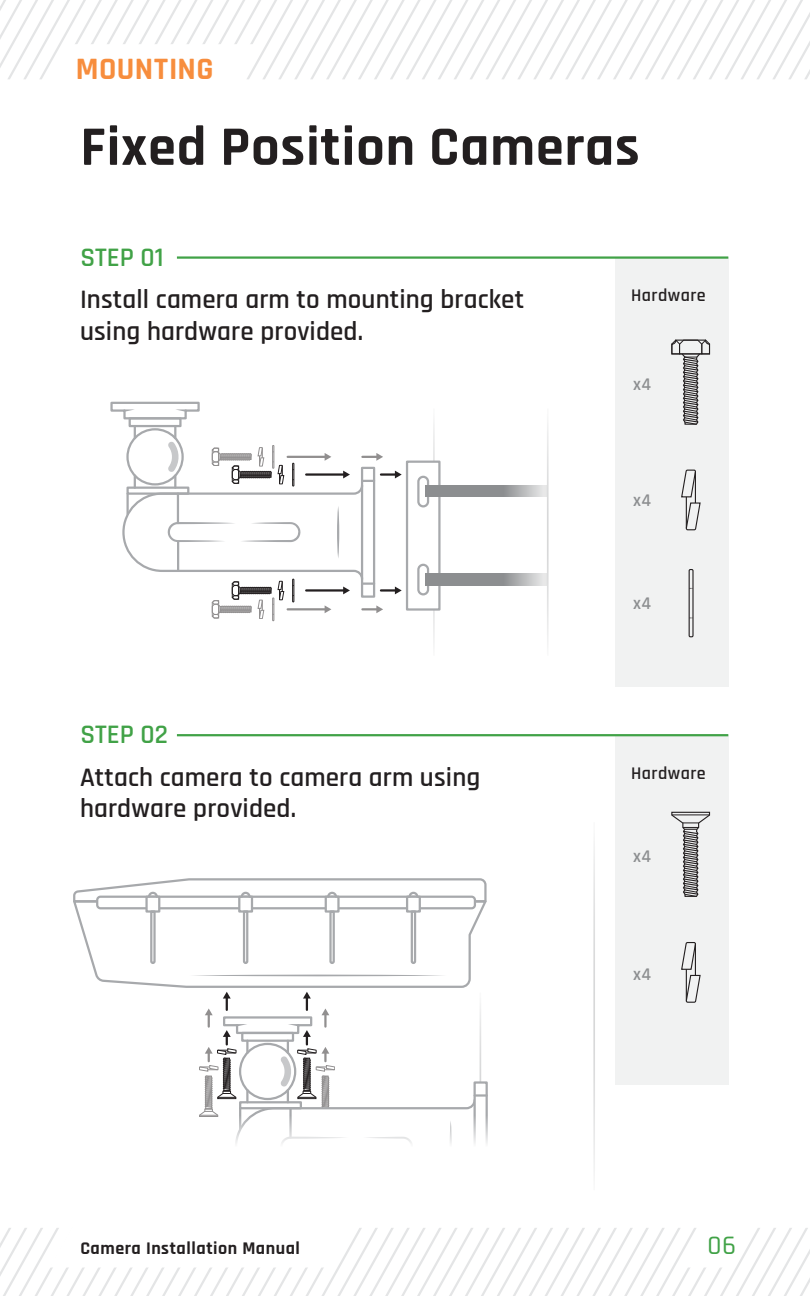
<style>
.page{position:relative;width:810px;height:1296px;background:#fff}
.page>*{position:absolute;margin:0;border:0;box-sizing:border-box;transform-origin:0 0}
.t1{font:700 56.25px "Rajdhani";letter-spacing:.015em;color:#231f20}
.t2{font:700 31.5px "Rajdhani";letter-spacing:.01em;color:#f78d3d}
.t3{font:600 27px/31.5px "Rajdhani";letter-spacing:.005em;color:#231f20}
.t4{font:600 27px "Rajdhani";color:#41a247}
.t5{font:500 27px "Rajdhani";color:#41a247}
.t6{font:700 18px "Rajdhani";letter-spacing:.03em;color:#231f20}
.t7{font:600 18px "Rajdhani";letter-spacing:.025em;color:#231f20}
.t8{font:600 18px "Rajdhani";letter-spacing:.025em;color:#8c8e90}
</style>
<div class="page">
<svg style="left:0;top:0;width:810px;height:79px"></svg>
<div style="left:615px;top:258px;width:113px;height:429px;background:#f1f2f2"></div>
<div style="left:615px;top:735px;width:113px;height:350px;background:#f1f2f2"></div>
<hr style="left:381px;top:473px;width:15px;height:3px;background:#231f20">
<svg style="left:395px;top:471px;width:7px;height:7px"></svg>
<svg style="left:0;top:1228px;width:810px;height:68px"></svg>
<div style="left:406px;top:461px;width:35px;height:150px;background:#fff;border:2px solid #a7a9ac"></div>
<div style="left:417px;top:476px;width:12px;height:31px;border:2px solid #a7a9ac;border-radius:5px"></div>
<div style="left:417px;top:564px;width:12px;height:31px;border:2px solid #a7a9ac;border-radius:5px"></div>
<svg style="left:425px;top:485px;width:122px;height:12px"></svg>
<svg style="left:425px;top:574px;width:122px;height:11px"></svg>
<svg style="left:671px;top:339px;width:40px;height:86px"></svg>
<div style="left:689px;top:569px;width:5px;height:68px;border:1px solid #231f20"></div>
<svg style="left:681px;top:469px;width:20px;height:62px"></svg>
<svg style="left:681px;top:942px;width:20px;height:61px"></svg>
<hr style="left:381px;top:589px;width:15px;height:3px;background:#231f20">
<svg style="left:395px;top:587px;width:7px;height:7px"></svg>
<div style="left:272px;top:598px;width:2px;height:23px;border:1px solid #231f20"></div>
<svg style="left:110px;top:401px;width:273px;height:218px"></svg>
<svg style="left:671px;top:811px;width:40px;height:86px"></svg>
<hr style="left:672px;top:815px;width:38px;height:1px;background:#231f20">
<svg style="left:73px;top:878px;width:415px;height:266px"></svg>
<hr style="left:177px;top:256px;width:551px;height:3px;background:#41a247">
<hr style="left:177px;top:734px;width:551px;height:2px;background:#41a247">
<p class="t2" style="left:76px;top:50px;width:139px">MOUNTING</p>
<h1 class="t1" style="left:80px;top:113px;width:561px">Fixed Position Cameras</h1>
<p class="t4" style="left:80px;top:241px;width:85px">STEP 01</p>
<p class="t3" style="left:80px;top:285px;width:446px">Install camera arm to mounting bracket using hardware provided.</p>
<p class="t4" style="left:80px;top:719px;width:89px">STEP 02</p>
<p class="t3" style="left:80px;top:762px;width:402px">Attach camera to camera arm using hardware provided.</p>
<p class="t6" style="left:80px;top:1237px;width:221px">Camera Installation Manual</p>
<p class="t7" style="left:631px;top:284px;width:76px">Hardware</p>
<p class="t8" style="left:633px;top:373px;width:20px">x4</p>
<p class="t8" style="left:633px;top:490px;width:20px">x4</p>
<p class="t8" style="left:633px;top:592px;width:20px">x4</p>
<p class="t7" style="left:631px;top:762px;width:76px">Hardware</p>
<p class="t8" style="left:633px;top:846px;width:20px">x4</p>
<p class="t8" style="left:633px;top:963px;width:20px">x4</p>
<p class="t5" style="left:708px;top:1230px;width:30px">06</p>
</div>
